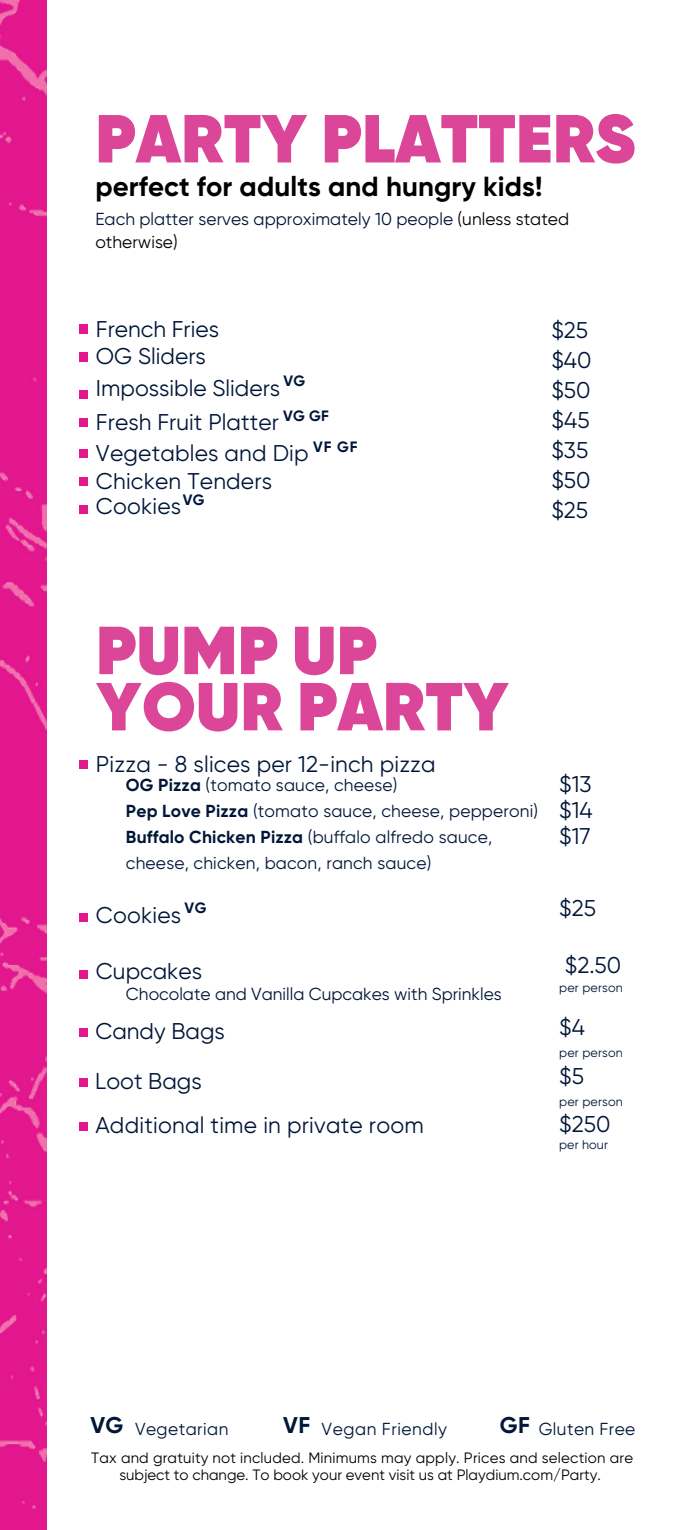
<style>
.page{position:relative;width:675px;height:1530px;background:#fff}
.page>*{position:absolute;margin:0;border:0;box-sizing:border-box;transform-origin:0 0}
.t1{font:800 67.75px/56.2px "Gilroy";letter-spacing:.005em;color:#db4699}
.t2{font:700 27.5px "Gilroy";letter-spacing:.005em;color:#000}
.t3{font:22.75px/30px "Gilroy";letter-spacing:.005em;color:#001638}
.t4{font:700 22.75px "Gilroy";color:#001738}
.t5{font:17.5px/26px "Gilroy";letter-spacing:.01em;color:#001638}
.t6{font:17.5px/23.2px "Gilroy";color:#001538}
.t7{font:17.5px "Gilroy";letter-spacing:.025em;color:#001738}
.t8{font:15px "Gilroy";letter-spacing:.015em;color:#000}
.t9{font:700 15px "Gilroy";letter-spacing:.03em;color:#001638}
.t10{font:12.5px "Gilroy";letter-spacing:.015em;color:#001638}
.s1{color:#000}
.s2{font-weight:700}
</style>
<div class="page">
<img style="left:0;top:0;width:47px;height:1530px">
<div style="left:79px;top:914px;width:9px;height:8px;background:#e3178e"></div>
<div style="left:79px;top:449px;width:9px;height:9px;background:#e3178e"></div>
<div style="left:80px;top:477px;width:8px;height:9px;background:#e3178e"></div>
<div style="left:80px;top:761px;width:8px;height:8px;background:#e3178e"></div>
<div style="left:80px;top:970px;width:8px;height:9px;background:#e3178e"></div>
<div style="left:80px;top:1029px;width:8px;height:8px;background:#e3178e"></div>
<div style="left:80px;top:1122px;width:8px;height:9px;background:#e3178e"></div>
<div style="left:79px;top:390px;width:9px;height:9px;background:#e3178e"></div>
<div style="left:80px;top:418px;width:8px;height:9px;background:#e3178e"></div>
<div style="left:79px;top:325px;width:9px;height:8px;background:#e3178e"></div>
<div style="left:80px;top:353px;width:8px;height:8px;background:#e3178e"></div>
<div style="left:79px;top:505px;width:9px;height:9px;background:#e3178e"></div>
<div style="left:79px;top:1078px;width:9px;height:9px;background:#e3178e"></div>
<p class="t1" style="left:95px;top:110px;width:541px">PARTY PLATTERS</p>
<p class="t2" style="left:95px;top:170px;width:449px">perfect for adults and hungry kids!</p>
<p class="t6" style="left:95px;top:207px;width:475px">Each platter serves approximately 10 people <span class="s1">(unless stated otherwise)</span></p>
<h4 class="t3" style="left:96px;top:316px;width:125px;line-height:26.2px">French Fries<br>OG Sliders</h4>
<h2 class="t3" style="left:96px;top:373px;width:186px">Impossible Sliders</h2>
<h4 class="t3" style="left:96px;top:407px;width:184px">Fresh Fruit Platter</h4>
<h2 class="t3" style="left:96px;top:439px;width:214px;line-height:28px">Vegetables and Dip<br>Chicken Tenders</h2>
<h2 class="t9" style="left:283px;top:372px;width:23px">VG</h2>
<p class="t9" style="left:283px;top:406px;width:47px">VG GF</p>
<p class="t9" style="left:313px;top:438px;width:46px">VF GF</p>
<h1 class="t3" style="left:96px;top:492px;width:87px">Cookies</h1>
<h3 class="t9" style="left:183px;top:491px;width:23px">VG</h3>
<h2 class="t3" style="left:551px;top:315px;width:42px">$25 $40 $50 $45 $35 $50 $25</h2>
<h3 class="t1" style="left:96px;top:622px;width:414px">PUMP UP<br>YOUR PARTY</h3>
<h3 class="t3" style="left:96px;top:749px;width:341px">Pizza - 8 slices per 12-inch pizza</h3>
<h4 class="t5" style="left:126px;top:772px;width:414px"><span class="s2">OG Pizza</span> (tomato sauce, cheese)<br><span class="s2">Pep Love Pizza</span> (tomato sauce, cheese, pepperoni)<br><span class="s2">Buffalo Chicken Pizza</span> (buffalo alfredo sauce, cheese, chicken, bacon, ranch sauce)</h4>
<h2 class="t3" style="left:96px;top:900px;width:87px">Cookies</h2>
<h4 class="t3" style="left:96px;top:956px;width:108px">Cupcakes</h4>
<h2 class="t3" style="left:95px;top:1017px;width:131px">Candy Bags</h2>
<h3 class="t9" style="left:185px;top:899px;width:23px">VG</h3>
<h2 class="t5" style="left:126px;top:981px;width:377px">Chocolate and Vanilla Cupcakes with Sprinkles</h2>
<h4 class="t3" style="left:559px;top:771px;width:35px;line-height:26.2px;text-align:justify">$13 $14 $17</h4>
<h3 class="t3" style="left:559px;top:894px;width:38px">$25</h3>
<h2 class="t3" style="left:565px;top:950px;width:58px">$2.50</h2>
<h2 class="t10" style="left:559px;top:981px;width:65px">per person</h2>
<h2 class="t3" style="left:559px;top:1012px;width:27px">$4</h2>
<h2 class="t10" style="left:559px;top:1046px;width:65px">per person</h2>
<h5 class="t3" style="left:95px;top:1066px;width:108px">Loot Bags</h5>
<h5 class="t3" style="left:559px;top:1061px;width:26px">$5</h5>
<h5 class="t10" style="left:559px;top:1094px;width:65px">per person</h5>
<h2 class="t3" style="left:95px;top:1111px;width:330px">Additional time in private room</h2>
<h2 class="t3" style="left:559px;top:1110px;width:53px">$250</h2>
<h2 class="t10" style="left:559px;top:1138px;width:50px">per hour</h2>
<h1 class="t4" style="left:91px;top:1412px;width:34px">VG</h1>
<p class="t7" style="left:135px;top:1419px;width:95px">Vegetarian</p>
<h3 class="t4" style="left:283px;top:1412px;width:29px">VF</h3>
<p class="t7" style="left:322px;top:1419px;width:127px">Vegan Friendly</p>
<h1 class="t4" style="left:500px;top:1412px;width:32px">GF</h1>
<p class="t7" style="left:539px;top:1419px;width:98px">Gluten Free</p>
<p class="t8" style="left:91px;top:1449px;width:543px">Tax and gratuity not included. Minimums may apply. Prices and selection are</p>
<p class="t8" style="left:119px;top:1466px;width:483px">subject to change. To book your event visit us at Playdium.com/Party.</p>
</div>
